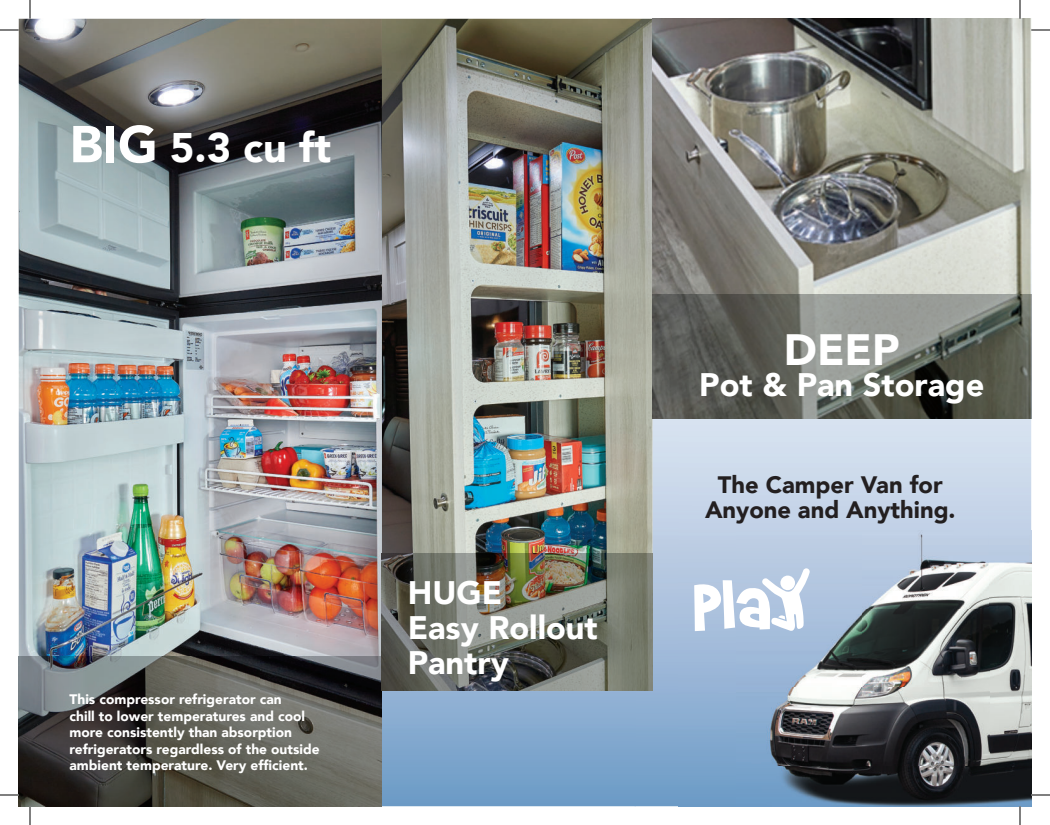
<style>
.page{position:relative;width:1050px;height:825px;background:#fff}
.page>*{position:absolute;margin:0;border:0;box-sizing:border-box;transform-origin:0 0}
.t1{font:900 43.75px "Avenir";color:#fff}
.t2{font:900 41.25px "Avenir";color:#fff}
.t3{font:900 32.5px/35px "Avenir";color:#fff}
.t4{font:900 23.75px/25px "Avenir";color:#231f20;text-align:center}
.t5{font:900 13.75px/16.5px "Avenir";color:#fff}
.s1{font-size:51.25px}
</style>
<div class="page">
<img style="left:635px;top:419px;width:44px;height:387px">
<img style="left:382px;top:690px;width:253px;height:116px">
<img style="left:62px;top:806px;width:309px;height:1px">
<img style="left:19px;top:19px;width:363px;height:638px">
<img style="left:382px;top:19px;width:270px;height:535px">
<img style="left:652px;top:19px;width:379px;height:400px">
<img style="left:736px;top:530px;width:295px;height:276px">
<svg style="left:694px;top:568px;width:116px;height:63px"></svg>
<img style="left:19px;top:657px;width:363px;height:149px">
<img style="left:652px;top:554px;width:1px;height:136px">
<img style="left:382px;top:554px;width:270px;height:136px">
<img style="left:652px;top:295px;width:1px;height:124px">
<svg style="left:0;top:29px;width:19px;height:2px"></svg>
<svg style="left:1031px;top:29px;width:19px;height:2px"></svg>
<svg style="left:0;top:794px;width:19px;height:2px"></svg>
<svg style="left:1031px;top:794px;width:19px;height:2px"></svg>
<svg style="left:29px;top:0;width:2px;height:19px"></svg>
<svg style="left:29px;top:806px;width:2px;height:19px"></svg>
<svg style="left:1019px;top:0;width:2px;height:19px"></svg>
<svg style="left:1019px;top:806px;width:2px;height:19px"></svg>
<h2 class="t2" style="left:70px;top:131px;width:263px"><span class="s1">BIG</span> 5.3 cu ft</h2>
<p class="t5" style="left:70px;top:692px;width:251px">This compressor refrigerator can<br>chill to lower temperatures and cool more consistently than absorption refrigerators regardless of the outside ambient temperature. Very efficient.</p>
<h3 class="t3" style="left:408px;top:578px;width:192px">HUGE<br>Easy Rollout<br>Pantry</h3>
<h1 class="t1" style="left:784px;top:332px;width:117px">DEEP</h1>
<h3 class="t3" style="left:699px;top:370px;width:287px">Pot &amp; Pan Storage</h3>
<h3 class="t4" style="left:705px;top:474px;width:252px">The Camper Van for<br>Anyone and Anything.</h3>
</div>
